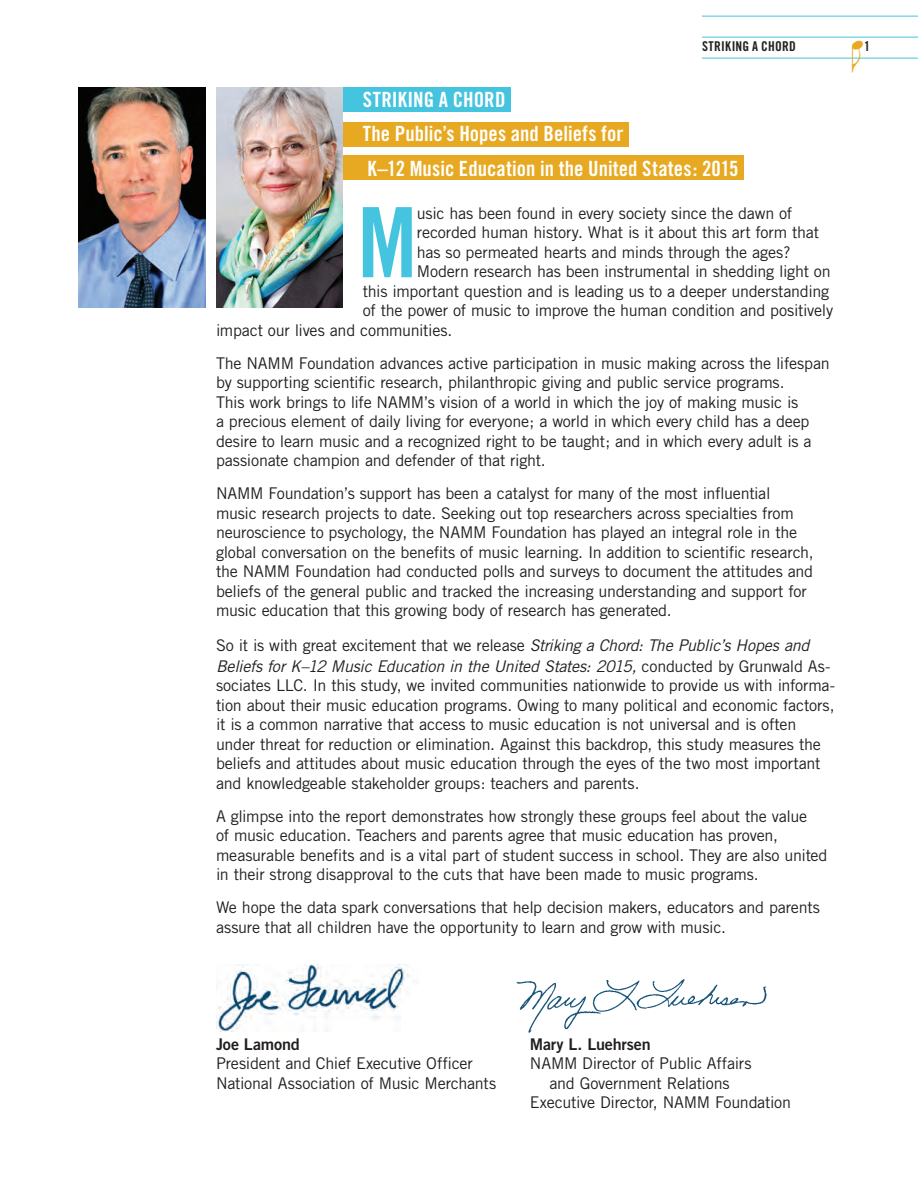
<style>
.page{position:relative;width:918px;height:1188px;background:#fff}
.page>*{position:absolute;margin:0;border:0;box-sizing:border-box;transform-origin:0 0}
.t1{font:97.2px "Trade Gothic Bold Cond Twenty";color:#45c4df}
.t2{font:39px "Doremi";color:#e7a921}
.t3{font:21px/34.5px "Trade Gothic Bold Cond Twenty";color:#fff}
.t4{font:16.2px/19.5px "Trade Gothic";letter-spacing:-.015em;color:#231f20}
.t5{font:italic 16.2px "Trade Gothic LT Pro";letter-spacing:-.02em;color:#231f20}
.t6{font:16.2px "Trade Gothic Bold Two";letter-spacing:-.01em;color:#231f20}
.t7{font:13.5px "Trade Gothic Bold Cond Twenty";letter-spacing:.015em;color:#231f20}
.s1{font-family:"Trade Gothic LT Pro";font-style:italic}
.s2{font-family:"Trade Gothic";font-style:normal}
</style>
<div class="page">
<hr style="left:702px;top:16px;width:216px;height:1px;background:#45c4df">
<hr style="left:702px;top:37px;width:216px;height:1px;background:#45c4df">
<hr style="left:702px;top:58px;width:216px;height:1px;background:#45c4df">
<div style="left:339px;top:156px;width:405px;height:24px;background:#e7a921"></div>
<div style="left:315px;top:122px;width:313px;height:24px;background:#e7a921"></div>
<div style="left:322px;top:87px;width:189px;height:24px;background:#45c4df"></div>
<img style="left:216px;top:88px;width:127px;height:220px">
<img style="left:216px;top:964px;width:203px;height:68px">
<img style="left:79px;top:88px;width:126px;height:220px">
<img style="left:516px;top:979px;width:251px;height:54px">
<p class="t7" style="left:702px;top:38px;width:95px">STRIKING A CHORD</p>
<h2 class="t2" style="left:852px;top:9px;width:15px">E</h2>
<p class="t7" style="left:864px;top:38px;width:7px">1</p>
<p class="t3" style="left:363px;top:82px;width:377px">STRIKING A CHORD<br>The Public’s Hopes and Beliefs for<br>K–12 Music Education in the United States: 2015</p>
<h1 class="t1" style="left:358px;top:184px;width:61px">M</h1>
<p class="t4" style="left:417px;top:203px;width:377px">usic has been found in every society since the dawn of</p>
<p class="t4" style="left:417px;top:223px;width:404px">recorded human history. What is it about this art form that</p>
<p class="t4" style="left:417px;top:242px;width:375px">has so permeated hearts and minds through the ages?</p>
<p class="t4" style="left:417px;top:262px;width:415px">Modern research has been instrumental in shedding light on</p>
<p class="t4" style="left:363px;top:281px;width:468px">this important question and is leading us to a deeper understanding</p>
<p class="t4" style="left:363px;top:301px;width:472px">of the power of music to improve the human condition and positively</p>
<p class="t4" style="left:216px;top:320px;width:238px">impact our lives and communities.</p>
<p class="t4" style="left:216px;top:353px;width:615px">The NAMM Foundation advances active participation in music making across the lifespan by supporting scientific research, philanthropic giving and public service programs.<br>This work brings to life NAMM’s vision of a world in which the joy of making music is<br>a precious element of daily living for everyone; a world in which every child has a deep desire to learn music and a recognized right to be taught; and in which every adult is a passionate champion and defender of that right.</p>
<p class="t4" style="left:216px;top:484px;width:599px">NAMM Foundation’s support has been a catalyst for many of the most influential music research projects to date. Seeking out top researchers across specialties from neuroscience to psychology, the NAMM Foundation has played an integral role in the global conversation on the benefits of music learning. In addition to scientific research, the NAMM Foundation had conducted polls and surveys to document the attitudes and beliefs of the general public and tracked the increasing understanding and support for music education that this growing body of research has generated.</p>
<p class="t4" style="left:216px;top:635px;width:595px">So it is with great excitement that we release <span class="s1">Striking a Chord: The Public’s Hopes and</span></p>
<p class="t5" style="left:216px;top:656px;width:616px">Beliefs for K–12 Music Education in the United States: 2015, <span class="s2">conducted by Grunwald As-</span></p>
<p class="t4" style="left:216px;top:675px;width:621px">sociates LLC. In this study, we invited communities nationwide to provide us with informa&shy;tion about their music education programs. Owing to many political and economic factors, it is a common narrative that access to music education is not universal and is often under threat for reduction or elimination. Against this backdrop, this study measures the beliefs and attitudes about music education through the eyes of the two most important and knowledgeable stakeholder groups: teachers and parents.</p>
<p class="t4" style="left:216px;top:806px;width:613px">A glimpse into the report demonstrates how strongly these groups feel about the value<br>of music education. Teachers and parents agree that music education has proven, measurable benefits and is a vital part of student success in school. They are also united in their strong disapproval to the cuts that have been made to music programs.</p>
<p class="t4" style="left:216px;top:897px;width:605px">We hope the data spark conversations that help decision makers, educators and parents assure that all children have the opportunity to learn and grow with music.</p>
<p class="t6" style="left:216px;top:1034px;width:85px">Joe Lamond</p>
<p class="t4" style="left:216px;top:1053px;width:282px">President and Chief Executive Officer<br>National Association of Music Merchants</p>
<p class="t6" style="left:530px;top:1034px;width:122px">Mary L. Luehrsen</p>
<p class="t4" style="left:530px;top:1053px;width:223px">NAMM Director of Public Affairs</p>
<p class="t4" style="left:549px;top:1073px;width:182px">and Government Relations</p>
<p class="t4" style="left:530px;top:1092px;width:263px">Executive Director, NAMM Foundation</p>
</div>
